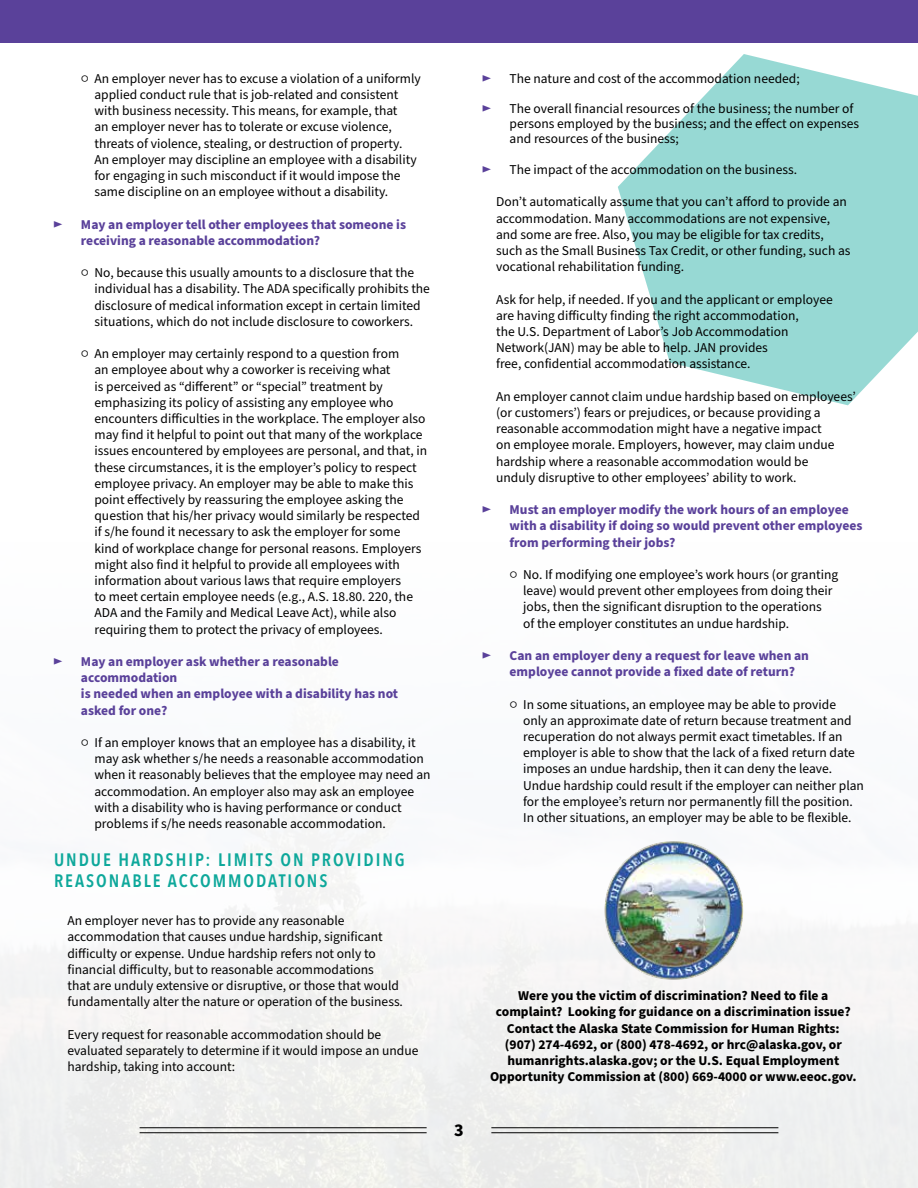
<style>
.page{position:relative;width:918px;height:1188px;background:#fff}
.page>*{position:absolute;margin:0;border:0;box-sizing:border-box;transform-origin:0 0}
.t1{font:600 18px/21.6px "Avenir Next Condensed";letter-spacing:.11em;color:#0ea89b}
.t2{font:700 18px "Source Sans Pro";color:#000}
.t3{font:13.5px/16.2px "Source Sans Pro";color:#000}
.t4{font:700 13.5px/16.2px "Source Sans Pro";color:#5a419a}
.t5{font:700 13.5px/16.2px "Source Sans Pro";color:#000;text-align:center}
.t6{font:13.5px "Source Sans Pro";color:#5a419a}
</style>
<div class="page">
<svg style="left:618px;top:54px;width:300px;height:351px;fill:#97d9d4"></svg>
<hr style="left:140px;top:1127px;width:287px;height:1px;background:#000">
<hr style="left:140px;top:1132px;width:287px;height:1px;background:#000">
<hr style="left:491px;top:1127px;width:287px;height:1px;background:#000">
<hr style="left:491px;top:1132px;width:287px;height:1px;background:#000">
<div style="left:0;top:0;width:918px;height:43px;background:#5a419a"></div>
<img style="left:603px;top:841px;width:141px;height:141px">
<p class="t3" style="left:94px;top:71px;width:328px;text-indent:-14px">○ An employer never has to excuse a violation of a uniformly applied conduct rule that is job-related and consistent with business necessity. This means, for example, that<br>an employer never has to tolerate or excuse violence, threats of violence, stealing, or destruction of property.<br>An employer may discipline an employee with a disability for engaging in such misconduct if it would impose the same discipline on an employee without a disability.</p>
<p class="t6" style="left:54px;top:215px;width:10px">►</p>
<p class="t4" style="left:81px;top:216px;width:327px">May an employer tell other employees that someone is receiving a reasonable accommodation?</p>
<p class="t3" style="left:94px;top:265px;width:337px;text-indent:-14px">○ No, because this usually amounts to a disclosure that the individual has a disability. The ADA specifically prohibits the disclosure of medical information except in certain limited situations, which do not include disclosure to coworkers.</p>
<p class="t3" style="left:94px;top:346px;width:334px;text-indent:-14px">○ An employer may certainly respond to a question from<br>an employee about why a coworker is receiving what<br>is perceived as “different” or “special” treatment by emphasizing its policy of assisting any employee who encounters difficulties in the workplace. The employer also may find it helpful to point out that many of the workplace issues encountered by employees are personal, and that, in these circumstances, it is the employer’s policy to respect employee privacy. An employer may be able to make this point effectively by reassuring the employee asking the question that his/her privacy would similarly be respected if s/he found it necessary to ask the employer for some kind of workplace change for personal reasons. Employers might also find it helpful to provide all employees with information about various laws that require employers<br>to meet certain employee needs (e.g., A.S. 18.80. 220, the ADA and the Family and Medical Leave Act), while also requiring them to protect the privacy of employees.</p>
<p class="t6" style="left:54px;top:653px;width:10px">►</p>
<p class="t4" style="left:81px;top:654px;width:319px">May an employer ask whether a reasonable accommodation<br>is needed when an employee with a disability has not asked for one?</p>
<p class="t3" style="left:94px;top:735px;width:338px;text-indent:-14px">○ If an employer knows that an employee has a disability, it may ask whether s/he needs a reasonable accommodation when it reasonably believes that the employee may need an accommodation. An employer also may ask an employee with a disability who is having performance or conduct problems if s/he needs reasonable accommodation.</p>
<h1 class="t1" style="left:54px;top:848px;width:352px">UNDUE HARDSHIP: LIMITS ON PROVIDING<br>REASONABLE ACCOMMODATIONS</h1>
<p class="t3" style="left:68px;top:913px;width:337px">An employer never has to provide any reasonable accommodation that causes undue hardship, significant difficulty or expense. Undue hardship refers not only to financial difficulty, but to reasonable accommodations<br>that are unduly extensive or disruptive, or those that would fundamentally alter the nature or operation of the business.</p>
<p class="t3" style="left:68px;top:1026px;width:352px">Every request for reasonable accommodation should be evaluated separately to determine if it would impose an undue hardship, taking into account:</p>
<p class="t6" style="left:483px;top:69px;width:10px">►</p>
<p class="t3" style="left:510px;top:71px;width:292px">The nature and cost of the accommodation needed;</p>
<p class="t6" style="left:483px;top:99px;width:10px">►</p>
<p class="t3" style="left:510px;top:101px;width:351px;line-height:15px">The overall financial resources of the business; the number of persons employed by the business; and the effect on expenses and resources of the business;</p>
<p class="t6" style="left:483px;top:161px;width:10px">►</p>
<p class="t3" style="left:510px;top:162px;width:289px">The impact of the accommodation on the business.</p>
<p class="t3" style="left:496px;top:194px;width:356px">Don’t automatically assume that you can’t afford to provide an accommodation. Many accommodations are not expensive, and some are free. Also, you may be eligible for tax credits, such as the Small Business Tax Credit, or other funding, such as vocational rehabilitation funding.</p>
<p class="t3" style="left:496px;top:291px;width:338px">Ask for help, if needed. If you and the applicant or employee are having difficulty finding the right accommodation,<br>the U.S. Department of Labor’s Job Accommodation Network(JAN) may be able to help. JAN provides<br>free, confidential accommodation assistance.</p>
<p class="t3" style="left:496px;top:389px;width:361px">An employer cannot claim undue hardship based on employees’ (or customers’) fears or prejudices, or because providing a reasonable accommodation might have a negative impact<br>on employee morale. Employers, however, may claim undue hardship where a reasonable accommodation would be<br>unduly disruptive to other employees’ ability to work.</p>
<p class="t6" style="left:483px;top:501px;width:10px">►</p>
<p class="t4" style="left:510px;top:502px;width:355px">Must an employer modify the work hours of an employee with a disability if doing so would prevent other employees from performing their jobs?</p>
<p class="t3" style="left:523px;top:567px;width:317px;text-indent:-14px">○ No. If modifying one employee’s work hours (or granting leave) would prevent other employees from doing their jobs, then the significant disruption to the operations<br>of the employer constitutes an undue hardship.</p>
<p class="t6" style="left:483px;top:647px;width:10px">►</p>
<p class="t4" style="left:510px;top:648px;width:301px">Can an employer deny a request for leave when an employee cannot provide a fixed date of return?</p>
<p class="t3" style="left:523px;top:696px;width:342px;text-indent:-14px">○ In some situations, an employee may be able to provide<br>only an approximate date of return because treatment and recuperation do not always permit exact timetables. If an employer is able to show that the lack of a fixed return date imposes an undue hardship, then it can deny the leave.<br>Undue hardship could result if the employer can neither plan for the employee’s return nor permanently fill the position.<br>In other situations, an employer may be able to be flexible.</p>
<h1 class="t2" style="left:454px;top:1118px;width:11px">3</h1>
<p class="t5" style="left:490px;top:988px;width:368px">Were you the victim of discrimination? Need to file a complaint? Looking for guidance on a discrimination issue?<br>Contact the Alaska State Commission for Human Rights: (907) 274-4692, or (800) 478-4692, or hrc@alaska.gov, or humanrights.alaska.gov; or the U.S. Equal Employment Opportunity Commission at (800) 669-4000 or www.eeoc.gov.</p>
</div>
